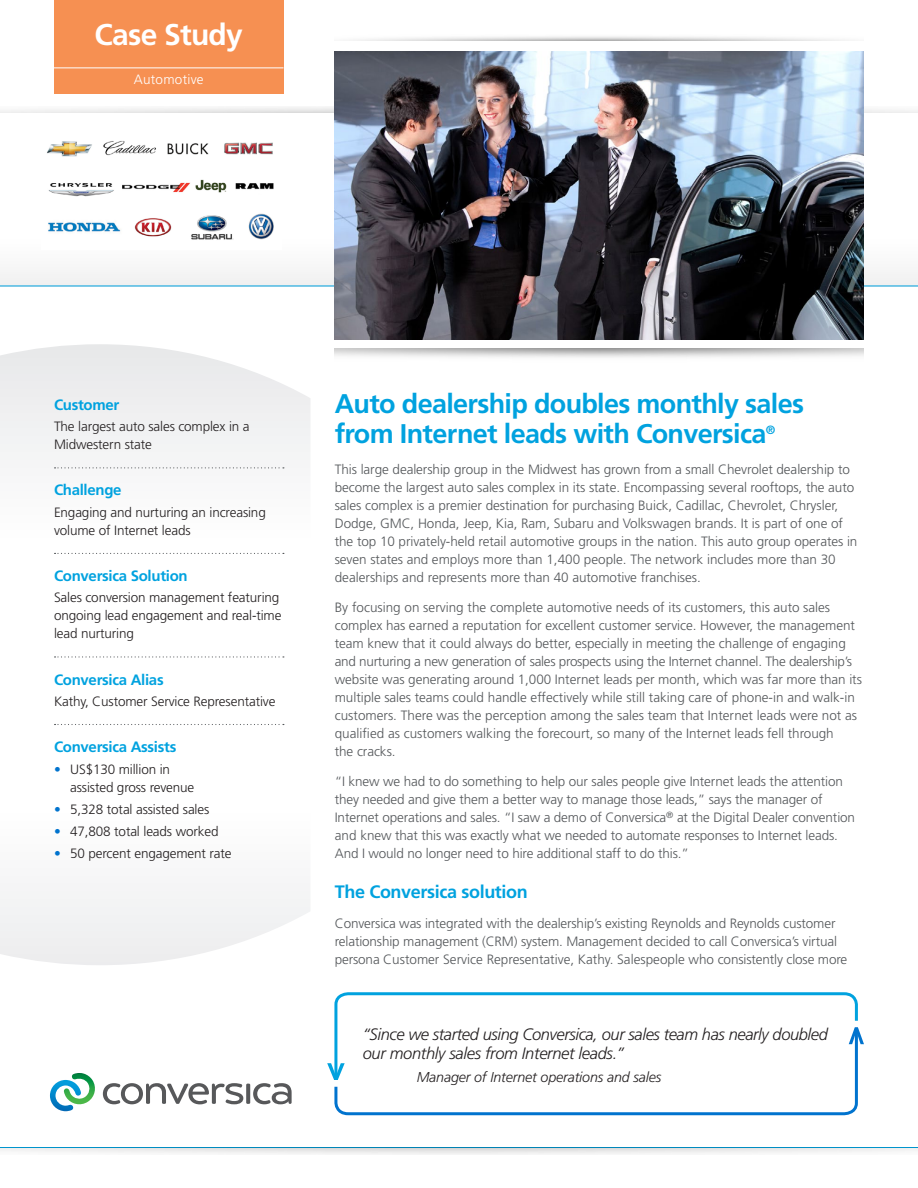
<style>
.page{position:relative;width:918px;height:1188px;background:#fff}
.page>*{position:absolute;margin:0;border:0;box-sizing:border-box;transform-origin:0 0}
.t1{font:700 30px "Frutiger";letter-spacing:-.025em;color:#fff}
.Headline{font:700 27px/30px "Frutiger";letter-spacing:-.025em;color:#00a2df}
.Subhead{font:700 18px "Frutiger";letter-spacing:-.02em;color:#00a2df}
.t2{font:italic 300 16.5px/19.5px "Frutiger";letter-spacing:-.025em;color:#231f20}
.Subhead__Side_Bar{font:700 15px "Frutiger";letter-spacing:-.02em;color:#00a2df}
.Quote_Attribution{font:italic 300 14.25px "Frutiger";letter-spacing:-.01em;color:#231f20}
.t3{font:300 13.5px/18px "Frutiger";letter-spacing:-.005em;color:#54575a}
.Paragraph__Side_Bar{font:300 13.5px/18px "Frutiger";letter-spacing:-.01em;color:#231f20}
.t4{font:300 13.5px "Frutiger";letter-spacing:.02em;color:#fff}
.Headline-2{font:700 12px "Frutiger";color:#00a2df}
.s1{color:#0073ce}
</style>
<div class="page">
<hr style="left:0;top:1147px;width:918px;height:1px;background:#00a2df">
<img style="left:0;top:107px;width:918px;height:6px">
<hr style="left:0;top:113px;width:918px;height:1px;background:#00a2df">
<svg style="left:50px;top:1073px;width:45px;height:38px"></svg>
<svg style="left:103px;top:1083px;width:140px;height:21px"></svg>
<svg style="left:246px;top:1084px;width:4px;height:20px"></svg>
<svg style="left:253px;top:1083px;width:39px;height:21px"></svg>
<div style="left:54px;top:0;width:230px;height:94px;background:#f69052"></div>
<svg style="left:0;top:344px;width:310px;height:621px"></svg>
<hr style="left:0;top:286px;width:918px;height:1px;background:#00a2df">
<svg style="left:55px;top:467px;width:229px;height:1px"></svg>
<svg style="left:55px;top:553px;width:229px;height:1px"></svg>
<svg style="left:55px;top:656px;width:229px;height:2px"></svg>
<svg style="left:55px;top:724px;width:229px;height:1px"></svg>
<img style="left:335px;top:51px;width:529px;height:289px">
<svg style="left:334px;top:1083px;width:524px;height:33px"></svg>
<svg style="left:859px;top:1030px;width:5px;height:14px"></svg>
<svg style="left:334px;top:992px;width:525px;height:91px"></svg>
<svg style="left:327px;top:1063px;width:18px;height:17px"></svg>
<hr style="left:54px;top:68px;width:230px;height:1px;background:#fff">
<img style="left:47px;top:141px;width:227px;height:99px">
<p class="t1" style="left:95px;top:17px;width:150px">Case Study</p>
<p class="t4" style="left:134px;top:72px;width:71px">Automotive</p>
<p class="Subhead__Side_Bar" style="left:54px;top:396px;width:67px">Customer</p>
<p class="Paragraph__Side_Bar" style="left:54px;top:418px;width:197px">The largest auto sales complex in a<br>Midwestern state</p>
<p class="Subhead__Side_Bar" style="left:54px;top:481px;width:69px">Challenge</p>
<p class="Paragraph__Side_Bar" style="left:54px;top:503px;width:213px">Engaging and nurturing an increasing volume of Internet leads</p>
<p class="Subhead__Side_Bar" style="left:54px;top:567px;width:135px">Conversica Solution</p>
<p class="Paragraph__Side_Bar" style="left:54px;top:589px;width:229px">Sales conversion management featuring ongoing lead engagement and real-time lead nurturing</p>
<p class="Subhead__Side_Bar" style="left:54px;top:671px;width:111px">Conversica Alias</p>
<p class="Paragraph__Side_Bar" style="left:54px;top:692px;width:223px">Kathy, Customer Service Representative</p>
<p class="Subhead__Side_Bar" style="left:54px;top:738px;width:124px">Conversica Assists</p>
<p class="Paragraph__Side_Bar" style="left:70px;top:760px;width:126px;text-indent:-16px"><span class="s1">•</span> US$130 million in assisted gross revenue</p>
<p class="Paragraph__Side_Bar" style="left:54px;top:800px;width:157px"><span class="s1">•</span> 5,328 total assisted sales</p>
<p class="Paragraph__Side_Bar" style="left:54px;top:822px;width:166px"><span class="s1">•</span> 47,808 total leads worked</p>
<p class="Paragraph__Side_Bar" style="left:54px;top:845px;width:179px"><span class="s1">•</span> 50 percent engagement rate</p>
<p class="Headline" style="left:335px;top:388px;width:471px">Auto dealership doubles monthly sales from Internet leads with Conversica</p>
<p class="Headline-2" style="left:766px;top:422px;width:11px">®</p>
<p class="t3" style="left:335px;top:460px;width:524px">This large dealership group in the Midwest has grown from a small Chevrolet dealership to become the largest auto sales complex in its state. Encompassing several rooftops, the auto sales complex is a premier destination for purchasing Buick, Cadillac, Chevrolet, Chrysler, Dodge, GMC, Honda, Jeep, Kia, Ram, Subaru and Volkswagen brands. It is part of one of the top 10 privately-held retail automotive groups in the nation. This auto group operates in seven states and employs more than 1,400 people. The network includes more than 30 dealerships and represents more than 40 automotive franchises.</p>
<p class="t3" style="left:335px;top:598px;width:529px">By focusing on serving the complete automotive needs of its customers, this auto sales complex has earned a reputation for excellent customer service. However, the management team knew that it could always do better, especially in meeting the challenge of engaging and nurturing a new generation of sales prospects using the Internet channel. The dealership’s website was generating around 1,000 Internet leads per month, which was far more than its multiple sales teams could handle effectively while still taking care of phone-in and walk-in customers. There was the perception among the sales team that Internet leads were not as qualified as customers walking the forecourt, so many of the Internet leads fell through<br>the cracks.</p>
<p class="t3" style="left:335px;top:772px;width:522px">“I knew we had to do something to help our sales people give Internet leads the attention they needed and give them a better way to manage those leads,” says the manager of Internet operations and sales. “I saw a demo of Conversica<sup>®</sup> at the Digital Dealer convention and knew that this was exactly what we needed to automate responses to Internet leads.<br>And I would no longer need to hire additional staff to do this.”</p>
<p class="Subhead" style="left:335px;top:881px;width:195px">The Conversica solution</p>
<p class="t3" style="left:335px;top:914px;width:514px">Conversica was integrated with the dealership’s existing Reynolds and Reynolds customer relationship management (CRM) system. Management decided to call Conversica’s virtual persona Customer Service Representative, Kathy. Salespeople who consistently close more</p>
<p class="t2" style="left:363px;top:1024px;width:467px">“Since we started using Conversica, our sales team has nearly doubled our monthly sales from Internet leads.”</p>
<p class="Quote_Attribution" style="left:417px;top:1069px;width:246px">Manager of Internet operations and sales</p>
</div>
